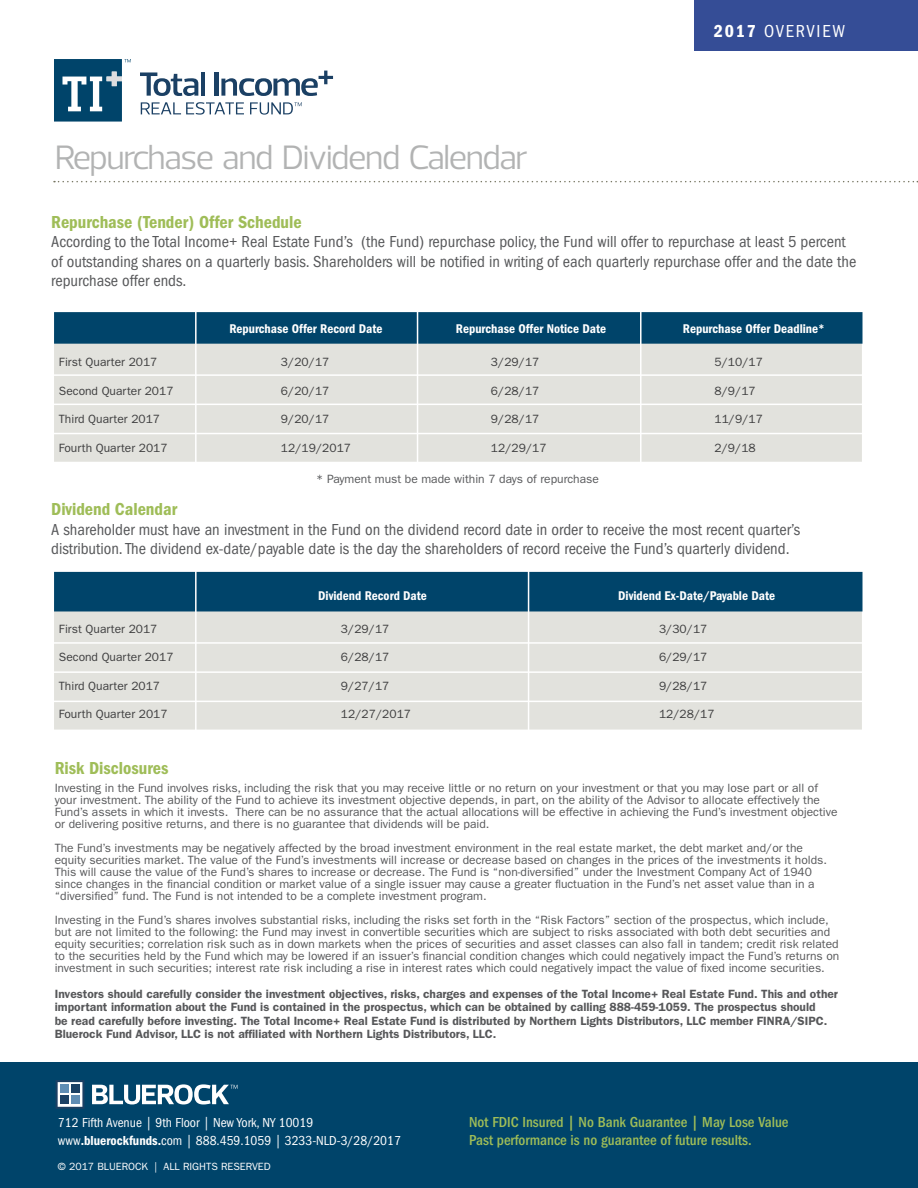
<style>
.page{position:relative;width:918px;height:1188px;background:#fff}
.page>*{position:absolute;margin:0;border:0;box-sizing:border-box;transform-origin:0 0}
.t1{font:34.5px "Prelo";letter-spacing:-.04em;color:#b2b3b3}
.t2{font:18px "ITC Franklin Gothic Std Dm Cd";color:#9fbd58}
.t3{font:condensed 18px "ITC Franklin Gothic Std";letter-spacing:.1em;color:#fff}
.t4{font:condensed 16.5px/19.5px "ITC Franklin Gothic Std";color:#57585a}
.t5{font:500 condensed 15px "ITC Franklin Gothic Std";color:#9fbd58}
.t6{font:condensed 13.5px "ITC Franklin Gothic Std";color:#fff}
.t7{font:13.05px "ITC Franklin Gothic Std Dm Cd";color:#fff}
.t8{font:12px/12px "ITC Franklin Gothic Std";color:#57585a}
.t9{font:600 12px/13.5px "ITC Franklin Gothic Std";color:#57585a}
.t10{font:12px "ITC Franklin Gothic Std";color:#3e3e3f}
.t11{font:10.5px "ITC Franklin Gothic Std";color:#fff}
.s1{font-family:"ITC Franklin Gothic Std Dm Cd";font-stretch:normal}
</style>
<div class="page">
<div style="left:54px;top:344px;width:808px;height:118px;background:#e2e2dd"></div>
<div style="left:54px;top:312px;width:808px;height:32px;background:#00446a"></div>
<hr style="left:195px;top:302px;width:2px;height:165px;background:#fff">
<hr style="left:417px;top:308px;width:1px;height:159px;background:#fff">
<hr style="left:51px;top:374px;width:821px;height:2px;background:#fff">
<hr style="left:51px;top:404px;width:829px;height:1px;background:#fff">
<svg style="left:140px;top:72px;width:58px;height:24px"></svg>
<hr style="left:201px;top:72px;width:4px;height:24px;background:#1b4064">
<div style="left:214px;top:72px;width:5px;height:24px;background:#1b4064"></div>
<svg style="left:221px;top:71px;width:112px;height:25px"></svg>
<svg style="left:141px;top:102px;width:103px;height:13px"></svg>
<svg style="left:250px;top:102px;width:52px;height:13px"></svg>
<svg style="left:54px;top:59px;width:77px;height:63px"></svg>
<svg style="left:54px;top:181px;width:864px;height:1px"></svg>
<div style="left:694px;top:0;width:224px;height:50px;background:#354d96"></div>
<hr style="left:51px;top:433px;width:821px;height:1px;background:#fff">
<div style="left:54px;top:611px;width:808px;height:119px;background:#e2e2dd"></div>
<div style="left:54px;top:572px;width:808px;height:39px;background:#00446a"></div>
<hr style="left:195px;top:564px;width:2px;height:171px;background:#fff">
<hr style="left:528px;top:569px;width:1px;height:166px;background:#fff">
<hr style="left:51px;top:642px;width:821px;height:2px;background:#fff">
<hr style="left:51px;top:671px;width:829px;height:2px;background:#fff">
<hr style="left:51px;top:701px;width:821px;height:1px;background:#fff">
<hr style="left:640px;top:308px;width:2px;height:159px;background:#fff">
<div style="left:0;top:1063px;width:918px;height:125px;background:#00446a"></div>
<svg style="left:56px;top:1080px;width:28px;height:29px"></svg>
<div style="left:60px;top:1085px;width:9px;height:8px;background:#608db4"></div>
<div style="left:60px;top:1096px;width:9px;height:8px;background:#1b4064"></div>
<div style="left:71px;top:1085px;width:9px;height:8px;background:#1b4064"></div>
<div style="left:71px;top:1096px;width:9px;height:8px;background:#608db4"></div>
<svg style="left:92px;top:1084px;width:146px;height:20px"></svg>
<p class="t1" style="left:55px;top:136px;width:475px">Repurchase and Dividend Calendar</p>
<p class="t3" style="left:714px;top:21px;width:133px"><span class="s1">2017</span> OVERVIEW</p>
<p class="t2" style="left:51px;top:212px;width:252px">Repurchase (Tender) Offer Schedule</p>
<p class="t4" style="left:51px;top:232px;width:807px">According to the Total Income+ Real Estate Fund’s (the Fund) repurchase policy, the Fund will offer to repurchase at least 5 percent of outstanding shares on a quarterly basis. Shareholders will be notified in writing of each quarterly repurchase offer and the date the repurchase offer ends.</p>
<p class="t7" style="left:229px;top:322px;width:155px">Repurchase Offer Record Date</p>
<p class="t7" style="left:456px;top:322px;width:152px">Repurchase Offer Notice Date</p>
<p class="t7" style="left:683px;top:322px;width:143px">Repurchase Offer Deadline*</p>
<p class="t10" style="left:59px;top:356px;width:100px">First Quarter 2017</p>
<p class="t10" style="left:281px;top:356px;width:50px">3/20/17</p>
<p class="t10" style="left:491px;top:356px;width:50px">3/29/17</p>
<p class="t10" style="left:714px;top:356px;width:50px">5/10/17</p>
<p class="t10" style="left:59px;top:384px;width:116px">Second Quarter 2017</p>
<p class="t10" style="left:281px;top:384px;width:50px">6/20/17</p>
<p class="t10" style="left:491px;top:384px;width:50px">6/28/17</p>
<p class="t10" style="left:714px;top:384px;width:43px">8/9/17</p>
<p class="t10" style="left:59px;top:413px;width:103px">Third Quarter 2017</p>
<p class="t10" style="left:281px;top:413px;width:50px">9/20/17</p>
<p class="t10" style="left:491px;top:413px;width:50px">9/28/17</p>
<p class="t10" style="left:714px;top:413px;width:50px">11/9/17</p>
<p class="t10" style="left:59px;top:441px;width:110px">Fourth Quarter 2017</p>
<p class="t10" style="left:281px;top:441px;width:72px">12/19/2017</p>
<p class="t10" style="left:491px;top:441px;width:57px">12/29/17</p>
<p class="t10" style="left:714px;top:441px;width:43px">2/9/18</p>
<p class="t8" style="left:316px;top:473px;width:284px">* Payment must be made within 7 days of repurchase</p>
<p class="t2" style="left:51px;top:499px;width:128px">Dividend Calendar</p>
<p class="t4" style="left:51px;top:520px;width:750px">A shareholder must have an investment in the Fund on the dividend record date in order to receive the most recent quarter’s distribution. The dividend ex-date/payable date is the day the shareholders of record receive the Fund’s quarterly dividend.</p>
<p class="t7" style="left:318px;top:588px;width:110px">Dividend Record Date</p>
<p class="t7" style="left:618px;top:588px;width:158px">Dividend Ex-Date/Payable Date</p>
<p class="t10" style="left:59px;top:622px;width:100px">First Quarter 2017</p>
<p class="t10" style="left:341px;top:622px;width:50px">3/29/17</p>
<p class="t10" style="left:659px;top:622px;width:50px">3/30/17</p>
<p class="t10" style="left:59px;top:650px;width:116px">Second Quarter 2017</p>
<p class="t10" style="left:341px;top:650px;width:50px">6/28/17</p>
<p class="t10" style="left:659px;top:650px;width:50px">6/29/17</p>
<p class="t10" style="left:59px;top:679px;width:103px">Third Quarter 2017</p>
<p class="t10" style="left:341px;top:679px;width:50px">9/27/17</p>
<p class="t10" style="left:659px;top:679px;width:50px">9/28/17</p>
<p class="t10" style="left:59px;top:707px;width:110px">Fourth Quarter 2017</p>
<p class="t10" style="left:341px;top:707px;width:72px">12/27/2017</p>
<p class="t10" style="left:659px;top:707px;width:57px">12/28/17</p>
<p class="t2" style="left:55px;top:758px;width:115px">Risk Disclosures</p>
<p class="t8" style="left:55px;top:782px;width:784px">Investing in the Fund involves risks, including the risk that you may receive little or no return on your investment or that you may lose part or all of your investment. The ability of the Fund to achieve its investment objective depends, in part, on the ability of the Advisor to allocate effectively the Fund’s assets in which it invests. There can be no assurance that the actual allocations will be effective in achieving the Fund’s investment objective or delivering positive returns, and there is no guarantee that dividends will be paid.</p>
<p class="t8" style="left:55px;top:842px;width:774px">The Fund’s investments may be negatively affected by the broad investment environment in the real estate market, the debt market and/or the equity securities market. The value of the Fund’s investments will increase or decrease based on changes in the prices of the investments it holds.<br>This will cause the value of the Fund’s shares to increase or decrease. The Fund is “non-diversified” under the Investment Company Act of 1940 since changes in the financial condition or market value of a single issuer may cause a greater fluctuation in the Fund’s net asset value than in a “diversified” fund. The Fund is not intended to be a complete investment program.</p>
<p class="t8" style="left:55px;top:914px;width:786px">Investing in the Fund’s shares involves substantial risks, including the risks set forth in the “Risk Factors” section of the prospectus, which include, but are not limited to the following: the Fund may invest in convertible securities which are subject to risks associated with both debt securities and equity securities; correlation risk such as in down markets when the prices of securities and asset classes can also fall in tandem; credit risk related to the securities held by the Fund which may be lowered if an issuer’s financial condition changes which could negatively impact the Fund’s returns on investment in such securities; interest rate risk including a rise in interest rates which could negatively impact the value of fixed income securities.</p>
<p class="t9" style="left:55px;top:987px;width:785px">Investors should carefully consider the investment objectives, risks, charges and expenses of the Total Income+ Real Estate Fund. This and other important information about the Fund is contained in the prospectus, which can be obtained by calling 888-459-1059. The prospectus should<br>be read carefully before investing. The Total Income+ Real Estate Fund is distributed by Northern Lights Distributors, LLC member FINRA/SIPC.<br>Bluerock Fund Advisor, LLC is not affiliated with Northern Lights Distributors, LLC.</p>
<p class="t6" style="left:58px;top:1115px;width:257px">712 Fifth Avenue | 9th Floor | New York, NY 10019</p>
<p class="t6" style="left:58px;top:1133px;width:344px">www<span class="s1">.bluerockfunds.</span>com | 888.459.1059 | 3233-NLD-3/28/2017</p>
<p class="t11" style="left:58px;top:1161px;width:214px">© 2017 BLUEROCK | ALL RIGHTS RESERVED</p>
<p class="t5" style="left:469px;top:1113px;width:321px">Not FDIC Insured | No Bank Guarantee | May Lose Value</p>
<p class="t5" style="left:469px;top:1131px;width:284px">Past performance is no guarantee of future results.</p>
</div>
